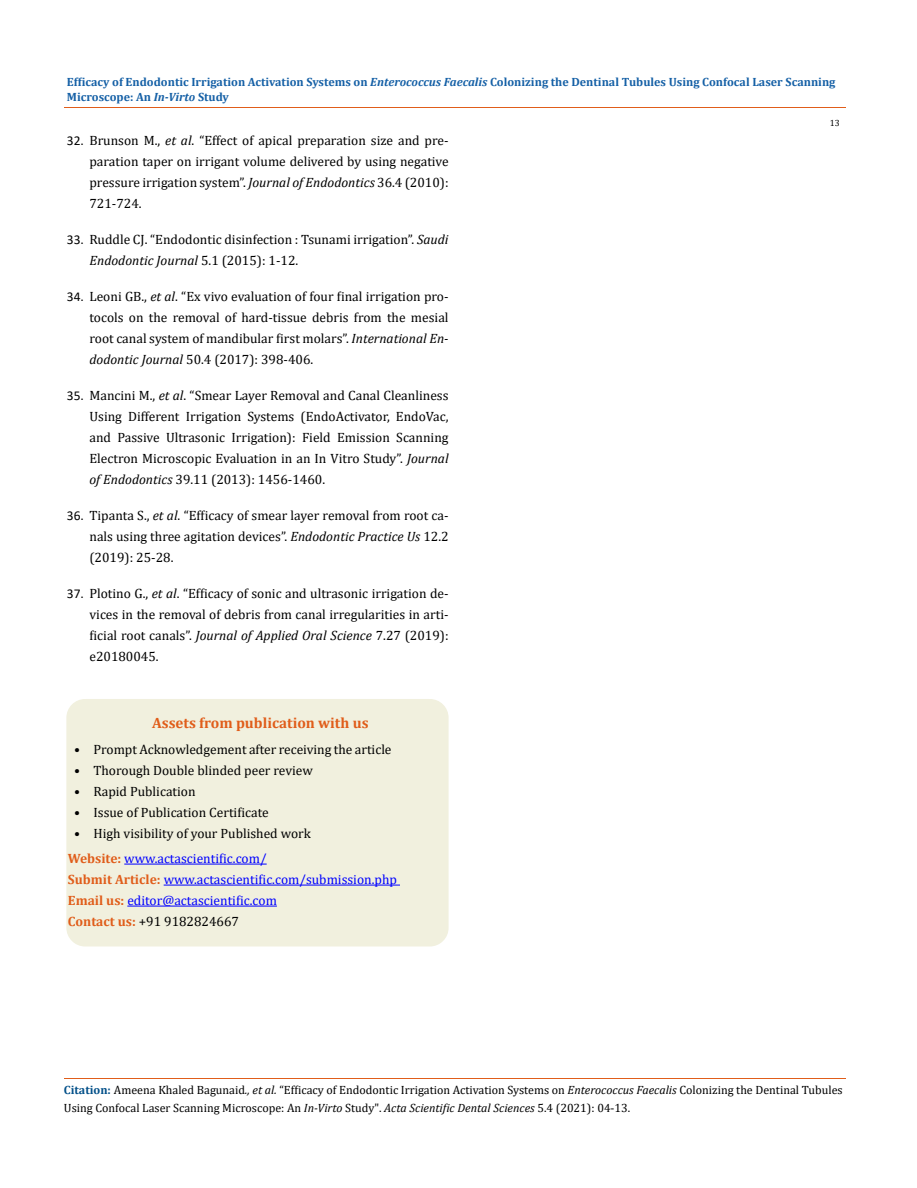
<style>
.page{position:relative;width:917px;height:1188px;background:#fff}
.page>*{position:absolute;margin:0;border:0;box-sizing:border-box;transform-origin:0 0}
.t1{font:700 15px "Cambria";color:#e05d1a}
.t2{font:13.5px/21px "Cambria";color:#000;text-align:justify}
.t3{font:13.5px/21px "Cambria";color:#00f}
.t4{font:12px/18px "Cambria";color:#000}
.t5{font:700 12px/15px "Cambria";color:#1560a6}
.t6{font:9px "Cambria";color:#000}
.s1{font-style:italic}
.s2{font-family:"Calibri"}
.s3{font-weight:700;color:#e05d1a}
.s4{color:#000}
.s5{font-weight:700;color:#035089}
</style>
<div class="page">
<hr style="left:64px;top:108px;width:781px;height:1px;background:#e05d1a">
<hr style="left:64px;top:1078px;width:781px;height:1px;background:#e05d1a">
<div style="left:67px;top:700px;width:381px;height:246px;background:#f1f0de;border-radius:18px"></div>
<div style="left:66px;top:699px;width:382px;height:247px;border:2px solid #f1f0de;border-radius:18px"></div>
<hr style="left:124px;top:864px;width:143px;height:1px;background:#00f">
<hr style="left:164px;top:885px;width:236px;height:1px;background:#00f">
<hr style="left:127px;top:906px;width:150px;height:1px;background:#00f">
<p class="t5" style="left:67px;top:74px;width:770px">Efficacy of Endodontic Irrigation Activation Systems on <span class="s1">Enterococcus Faecalis</span> Colonizing the Dentinal Tubules Using Confocal Laser Scanning<br>Microscope: An <span class="s1">In-Virto</span> Study</p>
<p class="t2" style="left:89px;top:130px;width:360px;text-indent:-23px"><span class="s2">32.</span> Brunson M., <span class="s1">et al</span>. “Effect of apical preparation size and pre&shy;paration taper on irrigant volume delivered by using negative pressure irrigation system”. <span class="s1">Journal of Endodontics</span> 36.4 (2010):<br>721-724.</p>
<p class="t2" style="left:89px;top:229px;width:360px;text-indent:-23px"><span class="s2">33.</span> Ruddle CJ. “Endodontic disinfection : Tsunami irrigation”. <span class="s1">Saudi<br>Endodontic Journal</span> 5.1 (2015): 1-12.</p>
<p class="t2" style="left:89px;top:286px;width:360px;text-indent:-23px"><span class="s2">34.</span> Leoni GB., <span class="s1">et al</span>. “Ex vivo evaluation of four final irrigation pro&shy;tocols on the removal of hard-tissue debris from the mesial root canal system of mandibular first molars”. <span class="s1">International En&shy;dodontic Journal</span> 50.4 (2017): 398-406.</p>
<p class="t2" style="left:89px;top:385px;width:360px;text-indent:-23px"><span class="s2">35.</span> Mancini M., <span class="s1">et al</span>. “Smear Layer Removal and Canal Cleanliness Using Different Irrigation Systems (EndoActivator, EndoVac, and Passive Ultrasonic Irrigation): Field Emission Scanning Electron Microscopic Evaluation in an In Vitro Study”. <span class="s1">Journal of Endodontics</span> 39.11 (2013): 1456-1460.</p>
<p class="t2" style="left:89px;top:505px;width:360px;text-indent:-23px"><span class="s2">36.</span> Tipanta S., <span class="s1">et al</span>. “Efficacy of smear layer removal from root ca&shy;nals using three agitation devices”. <span class="s1">Endodontic Practice Us</span> 12.2 (2019): 25-28.</p>
<p class="t2" style="left:89px;top:583px;width:360px;text-indent:-23px"><span class="s2">37.</span> Plotino G., <span class="s1">et al</span>. “Efficacy of sonic and ultrasonic irrigation de&shy;vices in the removal of debris from canal irregularities in arti&shy;ficial root canals”. <span class="s1">Journal of Applied Oral Science</span> 7.27 (2019): e20180045.</p>
<p class="t1" style="left:152px;top:712px;width:218px">Assets from publication with us</p>
<p class="t2" style="left:74px;top:738px;width:319px">• Prompt Acknowledgement after receiving the article</p>
<p class="t2" style="left:74px;top:759px;width:240px">• Thorough Double blinded peer review</p>
<p class="t2" style="left:74px;top:780px;width:123px">• Rapid Publication</p>
<p class="t2" style="left:74px;top:801px;width:196px">• Issue of Publication Certificate</p>
<p class="t2" style="left:74px;top:822px;width:238px">• High visibility of your Published work</p>
<p class="t3" style="left:68px;top:848px;width:330px"><span class="s3">Website:</span> www.actascientific.com/<br><span class="s3">Submit Article:</span> www.actascientific.com/submission.php <span class="s3">Email us:</span> editor@actascientific.com<br><span class="s3">Contact us:</span> <span class="s4">+91 9182824667</span></p>
<p class="t6" style="left:829px;top:118px;width:11px">13</p>
<p class="t4" style="left:64px;top:1081px;width:780px"><span class="s5">Citation:</span> Ameena Khaled Bagunaid<span class="s1">., et al.</span> “Efficacy of Endodontic Irrigation Activation Systems on <span class="s1">Enterococcus Faecalis</span> Colonizing the Dentinal Tubules<br>Using Confocal Laser Scanning Microscope: An <span class="s1">In-Virto</span> Study". <span class="s1">Acta Scientific Dental Sciences</span> 5.4 (2021): 04-13.</p>
</div>
